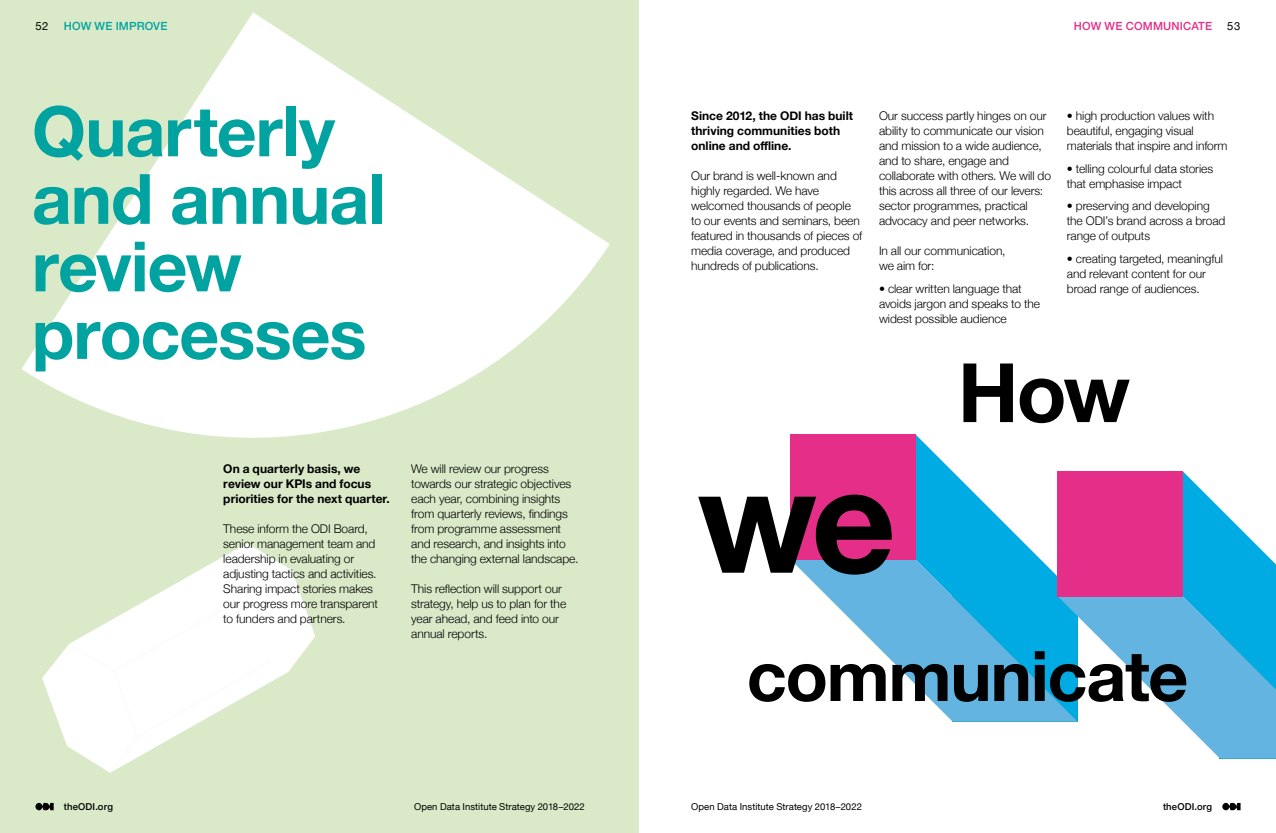
<style>
.page{position:relative;width:1276px;height:833px;background:#fff}
.page>*{position:absolute;margin:0;border:0;box-sizing:border-box;transform-origin:0 0}
.t1{font:700 69.5px/67.5px "Helvetica Neue";letter-spacing:-.015em;color:#00a39f}
.t2{font:300 12px/15px "Helvetica Neue";letter-spacing:-.005em;color:#000}
.t3{font:700 12px/15px "Helvetica Neue";color:#000}
.t4{font:500 11.25px "Helvetica Neue";letter-spacing:.015em;color:#e42e87}
.t5{font:500 11.25px "Helvetica Neue";letter-spacing:.015em;color:#00a39f}
.t6{font:11.25px "Helvetica Neue";color:#000}
.t7{font:9.5px "Helvetica Neue";letter-spacing:.005em;color:#000}
.t8{font:500 9.5px "Helvetica Neue";letter-spacing:.015em;color:#000}
</style>
<div class="page">
<div style="left:0;top:0;width:638px;height:833px;background:#daeac8"></div>
<svg style="left:42px;top:543px;width:273px;height:230px"></svg>
<svg style="left:21px;top:12px;width:589px;height:426px;fill:#fff"></svg>
<svg style="left:805px;top:434px;width:253px;height:287px"></svg>
<div style="left:790px;top:434px;width:125px;height:125px;background:#e42e87"></div>
<svg style="left:1058px;top:471px;width:218px;height:287px"></svg>
<div style="left:1058px;top:471px;width:124px;height:125px;background:#e42e87"></div>
<svg style="left:698px;top:494px;width:194px;height:80px"></svg>
<svg style="left:749px;top:651px;width:437px;height:51px"></svg>
<svg style="left:963px;top:363px;width:166px;height:60px"></svg>
<svg style="left:35px;top:803px;width:19px;height:7px"></svg>
<svg style="left:1222px;top:803px;width:18px;height:7px"></svg>
<p class="t5" style="left:64px;top:17px;width:105px">HOW WE IMPROVE</p>
<p class="t4" style="left:1074px;top:17px;width:140px">HOW WE COMMUNICATE</p>
<p class="t6" style="left:35px;top:18px;width:15px">52</p>
<p class="t6" style="left:1227px;top:18px;width:15px">53</p>
<h1 class="t1" style="left:32px;top:100px;width:355px">Quarterly and annual review processes</h1>
<p class="t3" style="left:691px;top:109px;width:163px">Since 2012, the ODI has built thriving communities both online and offline.</p>
<p class="t2" style="left:691px;top:167px;width:173px">Our brand is well-known and highly regarded. We have welcomed thousands of people to our events and seminars, been featured in thousands of pieces of media coverage, and produced hundreds of publications.</p>
<p class="t2" style="left:879px;top:107px;width:174px">Our success partly hinges on our ability to communicate our vision and mission to a wide audience, and to share, engage and collaborate with others. We will do this across all three of our levers: sector programmes, practical advocacy and peer networks.</p>
<p class="t2" style="left:879px;top:242px;width:128px">In all our communication, we aim for:</p>
<p class="t2" style="left:879px;top:280px;width:162px">• clear written language that avoids jargon and speaks to the widest possible audience</p>
<p class="t2" style="left:1067px;top:107px;width:162px">• high production values with beautiful, engaging visual materials that inspire and inform</p>
<p class="t2" style="left:1067px;top:160px;width:148px">• telling colourful data stories that emphasise impact</p>
<p class="t2" style="left:1067px;top:197px;width:160px">• preserving and developing the ODI’s brand across a broad range of outputs</p>
<p class="t2" style="left:1067px;top:250px;width:158px">• creating targeted, meaningful and relevant content for our broad range of audiences.</p>
<p class="t3" style="left:223px;top:461px;width:168px">On a quarterly basis, we review our KPIs and focus priorities for the next quarter.</p>
<p class="t2" style="left:223px;top:520px;width:156px">These inform the ODI Board, senior management team and leadership in evaluating or adjusting tactics and activities.<br>Sharing impact stories makes our progress more transparent to funders and partners.</p>
<p class="t2" style="left:411px;top:460px;width:169px">We will review our progress towards our strategic objectives each year, combining insights from quarterly reviews, findings from programme assessment and research, and insights into the changing external landscape.</p>
<p class="t2" style="left:411px;top:580px;width:157px">This reflection will support our strategy, help us to plan for the year ahead, and feed into our annual reports.</p>
<p class="t8" style="left:64px;top:799px;width:51px">theODI.org</p>
<p class="t7" style="left:414px;top:800px;width:172px">Open Data Institute Strategy 2018–2022</p>
<p class="t7" style="left:691px;top:800px;width:172px">Open Data Institute Strategy 2018–2022</p>
<p class="t8" style="left:1163px;top:799px;width:51px">theODI.org</p>
</div>
